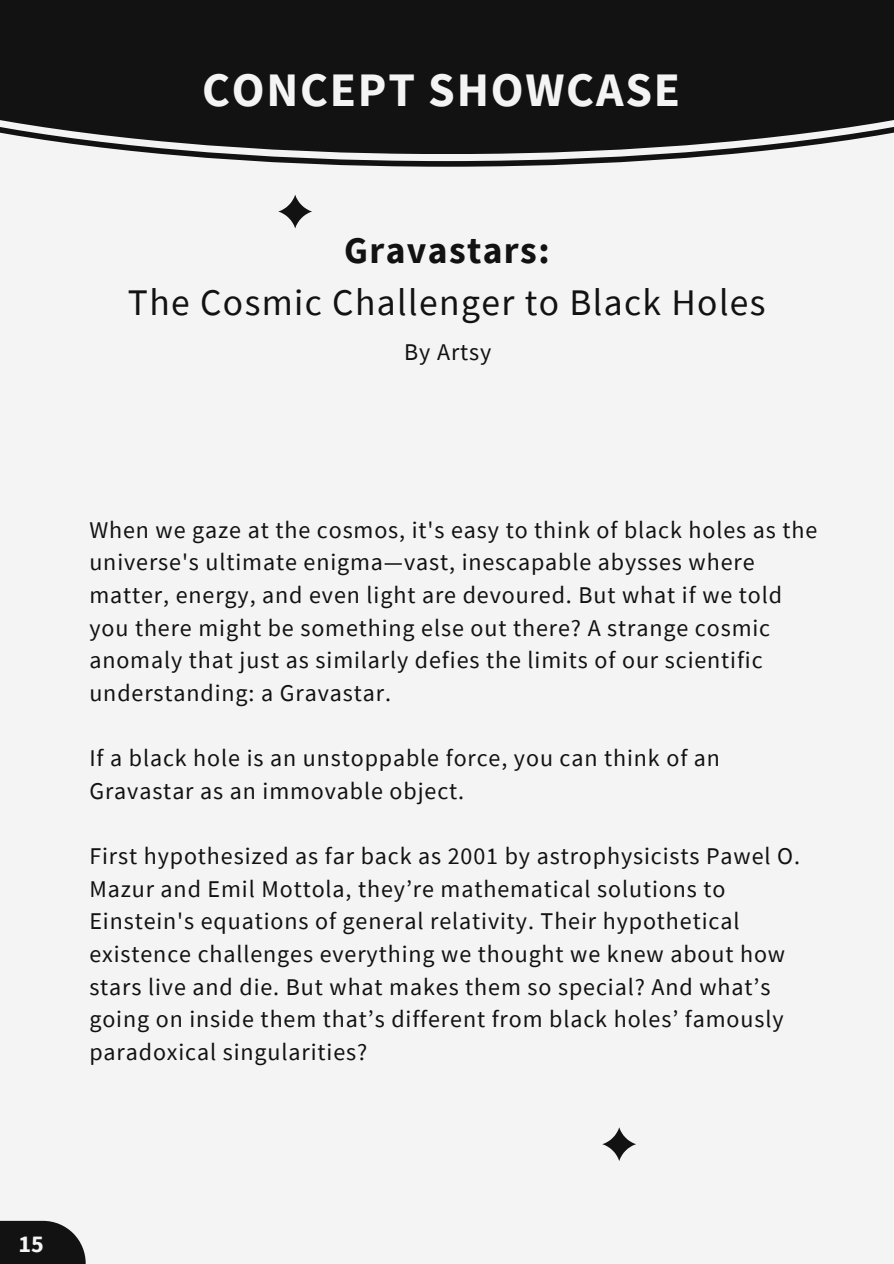
<style>
.page{position:relative;width:894px;height:1264px;background:#fff}
.page>*{position:absolute;margin:0;border:0;box-sizing:border-box;transform-origin:0 0}
.t1{font:700 48px "Source Sans Pro";letter-spacing:.035em;color:#f4f4f4}
.t2{font:37.5px/51.8px "Source Sans Pro";letter-spacing:.035em;color:#121212;text-align:center}
.t3{font:24px/32.7px "Source Sans Pro";letter-spacing:.035em;color:#121212}
.t4{font:700 24px "Source Sans Pro";color:#f4f4f4}
.s1{font-weight:700}
</style>
<div class="page">
<div style="left:0;top:0;width:893px;height:1263px;background:#f4f4f4"></div>
<div style="left:0;top:1220px;width:86px;height:43px;background:#121212"></div>
<svg style="left:0;top:0;width:893px;height:167px;background:#2a2a2a"></svg>
<svg style="left:278px;top:195px;width:34px;height:33px"></svg>
<svg style="left:602px;top:1127px;width:34px;height:34px"></svg>
<p class="t1" style="left:202px;top:58px;width:479px">CONCEPT SHOWCASE</p>
<h2 class="t2" style="left:128px;top:224px;width:639px"><span class="s1">Gravastars:<br></span>The Cosmic Challenger to Black Holes</h2>
<p class="t3" style="left:404px;top:334px;width:89px">By Artsy</p>
<p class="t3" style="left:89px;top:513px;width:729px">When we gaze at the cosmos, it's easy to think of black holes as the universe's ultimate enigma—vast, inescapable abysses where matter, energy, and even light are devoured. But what if we told you there might be something else out there? A strange cosmic anomaly that just as similarly defies the limits of our scientific understanding: a Gravastar.</p>
<p class="t3" style="left:89px;top:741px;width:632px">If a black hole is an unstoppable force, you can think of an<br>Gravastar as an immovable object.</p>
<p class="t3" style="left:89px;top:839px;width:712px">First hypothesized as far back as 2001 by astrophysicists Pawel O.<br>Mazur and Emil Mottola, they’re mathematical solutions to Einstein's equations of general relativity. Their hypothetical existence challenges everything we thought we knew about how stars live and die. But what makes them so special? And what’s going on inside them that’s different from black holes’ famously paradoxical singularities?</p>
<h1 class="t4" style="left:18px;top:1227px;width:27px">15</h1>
</div>
